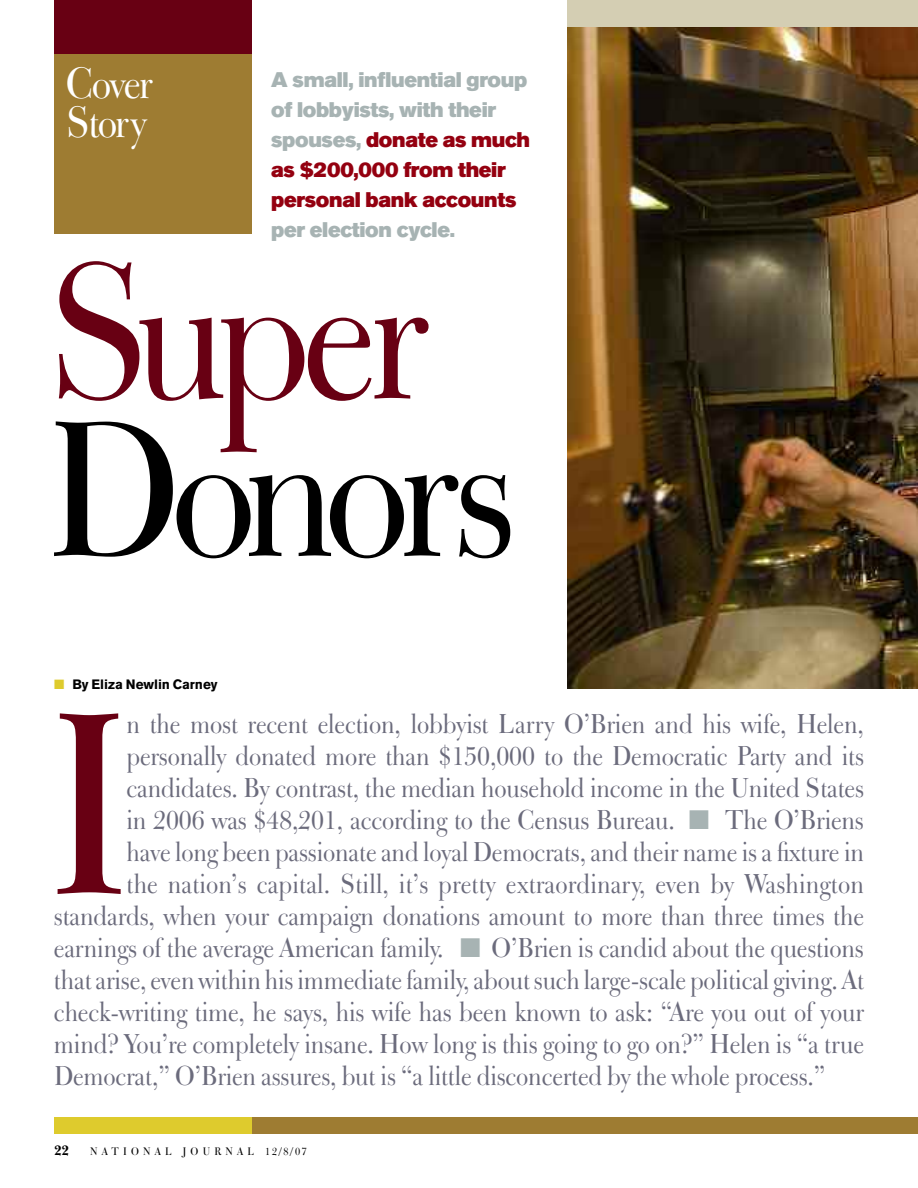
<style>
.page{position:relative;width:918px;height:1188px;background:#fff}
.page>*{position:absolute;margin:0;border:0;box-sizing:border-box;transform-origin:0 0}
.t1{font:247.5px "Bulmer BT";color:#680013}
.t2{font:184.5px "Bulmer BT";letter-spacing:-.07em;color:#000}
.t3{font:184.5px "Bulmer BT";letter-spacing:-.06em;color:#680013}
.t4{font:42px/39px "Bulmer BT";letter-spacing:-.04em;color:#fff}
.t5{font:26.25px "Bulmer BT";letter-spacing:-.005em;color:#6b6b7c}
.t6{font:21px/30px "Akzidenz Grotesk BE Super";letter-spacing:-.015em;color:#a7b3b3}
.t7{font:700 14.25px "New Baskerville";color:#000}
.t8{font:700 13.5px "Akzidenz Grotesk BE";letter-spacing:-.005em;color:#000}
.t9{font:10.5px "Bulmer BT";letter-spacing:.4em;color:#000}
.s1{color:#940010}
.s2{color:#decb2d}
.s3{color:#a7b3b3}
</style>
<div class="page">
<div style="left:54px;top:1118px;width:864px;height:16px;background:#9e7c32"></div>
<div style="left:54px;top:0;width:198px;height:54px;background:#680013"></div>
<div style="left:54px;top:54px;width:198px;height:180px;background:#9e7c32"></div>
<img style="left:567px;top:27px;width:351px;height:661px">
<div style="left:567px;top:0;width:351px;height:27px;background:#d4ceb3"></div>
<div style="left:54px;top:1118px;width:198px;height:16px;background:#decb2d"></div>
<h3 class="t4" style="left:66px;top:69px;width:88px">Cover<br>Story</h3>
<p class="t6" style="left:271px;top:66px;width:260px">A small, influential group of lobbyists, with their spouses, <span class="s1">donate as much as $200,000 from their personal bank accounts</span></p>
<p class="t6" style="left:271px;top:216px;width:185px">per election cycle.</p>
<h2 class="t3" style="left:45px;top:265px;width:383px">Super</h2>
<h2 class="t2" style="left:45px;top:423px;width:472px">Donors</h2>
<p class="t8" style="left:54px;top:679px;width:165px"><span class="s2">■</span> By Eliza Newlin Carney</p>
<h1 class="t1" style="left:45px;top:715px;width:90px">I</h1>
<p class="t5" style="left:127px;top:714px;width:739px">n the most recent election, lobbyist Larry O’Brien and his wife, Helen,</p>
<p class="t5" style="left:127px;top:746px;width:739px">personally donated more than $150,000 to the Democratic Party and its</p>
<p class="t5" style="left:127px;top:778px;width:739px">candidates. By contrast, the median household income in the United States</p>
<p class="t5" style="left:127px;top:810px;width:739px">in 2006 was $48,201, according to the Census Bureau. <span class="s3">■</span> The O’Briens</p>
<p class="t5" style="left:127px;top:842px;width:739px">have long been passionate and loyal Democrats, and their name is a fixture in</p>
<p class="t5" style="left:127px;top:874px;width:739px">the nation’s capital. Still, it’s pretty extraordinary, even by Washington</p>
<p class="t5" style="left:54px;top:906px;width:811px">standards, when your campaign donations amount to more than three times the</p>
<p class="t5" style="left:54px;top:938px;width:811px">earnings of the average American family. <span class="s3">■</span> O’Brien is candid about the questions</p>
<p class="t5" style="left:54px;top:970px;width:811px">that arise, evenwithin hisimmediate family, aboutsuch large-scale political giving. At</p>
<p class="t5" style="left:54px;top:1002px;width:811px">check-writing time, he says, his wife has been known to ask: “Are you out of your</p>
<p class="t5" style="left:54px;top:1034px;width:812px">mind? You’re completely insane. How long is this going to go on?” Helen is “a true</p>
<p class="t5" style="left:54px;top:1066px;width:773px">Democrat,” O’Brien assures, but is “a little disconcerted by the whole process.”</p>
<p class="t7" style="left:54px;top:1142px;width:16px">22</p>
<p class="t9" style="left:90px;top:1147px;width:218px">NATIONAL JOURNAL 12/8/07</p>
</div>
